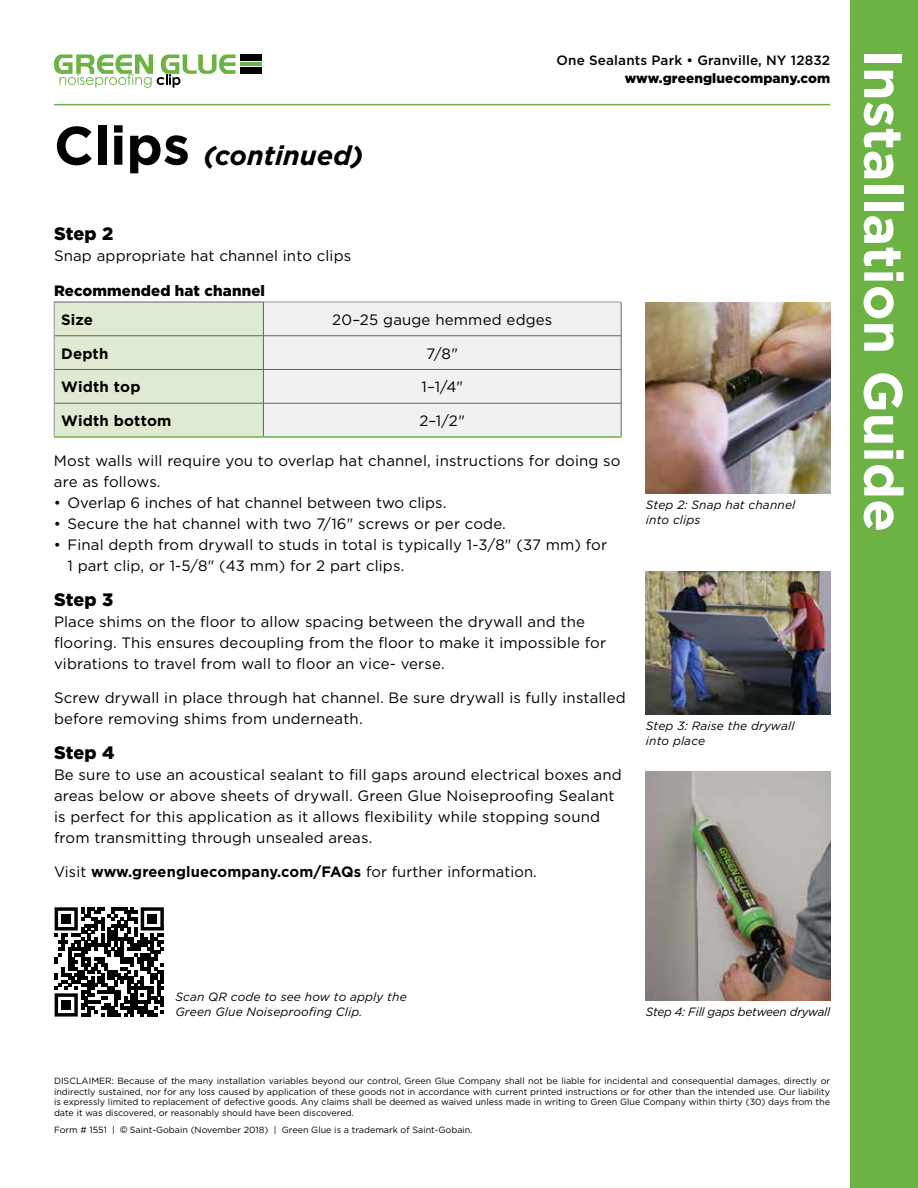
<style>
.page{position:relative;width:918px;height:1188px;background:#fff}
.page>*{position:absolute;margin:0;border:0;box-sizing:border-box;transform-origin:0 0}
.t1{font:700 54px "Gotham";color:#fff}
.t2{font:italic 700 27px "Gotham";color:#000}
.t3{font:900 18px "Gotham";color:#000}
.t4{font:15px/21px "Gotham";letter-spacing:.01em;color:#000}
.t5{font:700 15px "Gotham";letter-spacing:.01em;color:#000}
.t6{font:900 15px "Gotham";letter-spacing:.01em;color:#000}
.t7{font:500 13.5px "Gotham";letter-spacing:.01em;color:#000}
.t8{font:900 13.5px "Gotham";letter-spacing:.01em;color:#000}
.t9{font:italic 12px/15px "Gotham";letter-spacing:.01em;color:#000}
.t10{font:italic 12px "Gotham";letter-spacing:-.02em;color:#000}
.t11{font:9px/10.5px "Gotham";color:#000;text-align:justify}
.s1{font-style:normal;font-size:54px}
.s2{font-weight:400}
.s3{font-family:"Century Gothic"}
</style>
<div class="page">
<img style="left:646px;top:302px;width:184px;height:191px">
<svg style="left:55px;top:907px;width:109px;height:110px"></svg>
<div style="left:61px;top:914px;width:10px;height:10px;background:#000"></div>
<div style="left:147px;top:914px;width:10px;height:10px;background:#000"></div>
<div style="left:61px;top:1000px;width:10px;height:10px;background:#000"></div>
<img style="left:646px;top:571px;width:184px;height:144px">
<img style="left:646px;top:772px;width:184px;height:229px">
<div style="left:850px;top:0;width:68px;height:1188px;background:#6db244"></div>
<hr style="left:54px;top:104px;width:776px;height:1px;background:#6db244">
<hr style="left:240px;top:62px;width:22px;height:4px;background:#6db244">
<div style="left:240px;top:54px;width:22px;height:7px;background:#000"></div>
<div style="left:240px;top:67px;width:22px;height:7px;background:#000"></div>
<svg style="left:54px;top:54px;width:182px;height:34px"></svg>
<div style="left:55px;top:303px;width:208px;height:133px;background:#deead2"></div>
<div style="left:264px;top:303px;width:357px;height:133px;background:#f1f1f2"></div>
<hr style="left:54px;top:403px;width:209px;height:1px;background:#636466">
<hr style="left:263px;top:403px;width:358px;height:1px;background:#636466">
<hr style="left:263px;top:403px;width:1px;height:33px;background:#636466">
<hr style="left:621px;top:403px;width:1px;height:33px;background:#636466">
<hr style="left:54px;top:403px;width:1px;height:33px;background:#939598">
<hr style="left:54px;top:436px;width:209px;height:2px;background:#6db244">
<hr style="left:263px;top:436px;width:358px;height:2px;background:#6db244">
<hr style="left:54px;top:302px;width:1px;height:34px;background:#939598">
<hr style="left:263px;top:335px;width:358px;height:1px;background:#636466">
<hr style="left:54px;top:302px;width:210px;height:1px;background:#636466">
<hr style="left:621px;top:302px;width:1px;height:34px;background:#636466">
<hr style="left:621px;top:336px;width:1px;height:33px;background:#636466">
<hr style="left:621px;top:370px;width:1px;height:33px;background:#636466">
<hr style="left:54px;top:335px;width:209px;height:1px;background:#636466">
<hr style="left:54px;top:336px;width:1px;height:33px;background:#939598">
<hr style="left:54px;top:369px;width:209px;height:1px;background:#636466">
<hr style="left:263px;top:370px;width:1px;height:33px;background:#636466">
<hr style="left:54px;top:369px;width:1px;height:34px;background:#939598">
<hr style="left:264px;top:302px;width:357px;height:1px;background:#939598">
<hr style="left:263px;top:302px;width:1px;height:34px;background:#636466">
<hr style="left:263px;top:336px;width:1px;height:33px;background:#636466">
<hr style="left:263px;top:369px;width:358px;height:1px;background:#636466">
<p class="t7" style="left:557px;top:51px;width:275px">One Sealants Park • Granville, NY 12832</p>
<h1 class="t1" style="left:919px;top:49px;width:485px;rotate:90deg">Installation Guide</h1>
<p class="t8" style="left:625px;top:69px;width:207px">www.greengluecompany.com</p>
<h2 class="t2" style="left:54px;top:137px;width:311px"><span class="s1">Clips</span> (continued)</h2>
<p class="t3" style="left:54px;top:221px;width:61px">Step 2</p>
<p class="t4" style="left:54px;top:245px;width:299px">Snap appropriate hat channel into clips</p>
<p class="t6" style="left:54px;top:280px;width:213px">Recommended hat channel</p>
<p class="t5" style="left:61px;top:310px;width:34px">Size</p>
<p class="t4" style="left:332px;top:309px;width:222px">20–25 gauge hemmed edges</p>
<p class="t5" style="left:61px;top:343px;width:49px">Depth</p>
<p class="t4" style="left:426px;top:342px;width:33px">7/8"</p>
<p class="t5" style="left:61px;top:377px;width:81px">Width top</p>
<p class="t4" style="left:421px;top:376px;width:43px">1–1/4"</p>
<p class="t5" style="left:61px;top:411px;width:112px">Width bottom</p>
<p class="t4" style="left:420px;top:410px;width:47px">2–1/2"</p>
<p class="t4" style="left:54px;top:450px;width:568px">Most walls will require you to overlap hat channel, instructions for doing so are as follows.</p>
<p class="t4" style="left:54px;top:492px;width:394px">• Overlap 6 inches of hat channel between two clips.</p>
<p class="t4" style="left:54px;top:513px;width:453px">• Secure the hat channel with two 7/16" screws or per code.</p>
<p class="t4" style="left:67px;top:534px;width:541px;text-indent:-14px">• Final depth from drywall to studs in total is typically 1-3/8" (37 mm) for<br>1 part clip, or 1-5/8" (43 mm) for 2 part clips.</p>
<p class="t3" style="left:54px;top:587px;width:61px">Step 3</p>
<p class="t4" style="left:54px;top:611px;width:554px">Place shims on the floor to allow spacing between the drywall and the flooring. This ensures decoupling from the floor to make it impossible for vibrations to travel from wall to floor an vice- verse.</p>
<p class="t4" style="left:54px;top:687px;width:573px">Screw drywall in place through hat channel. Be sure drywall is fully installed before removing shims from underneath.</p>
<p class="t3" style="left:54px;top:740px;width:62px">Step 4</p>
<p class="t4" style="left:54px;top:764px;width:569px">Be sure to use an acoustical sealant to fill gaps around electrical boxes and areas below or above sheets of drywall. Green Glue Noiseproofing Sealant is perfect for this application as it allows flexibility while stopping sound from transmitting through unsealed areas.</p>
<p class="t5" style="left:54px;top:862px;width:484px"><span class="s2">Visit</span> www.greengluecompany.com/FAQs <span class="s2">for further information.</span></p>
<p class="t9" style="left:646px;top:497px;width:151px">Step 2: Snap hat channel into clips</p>
<p class="t9" style="left:646px;top:718px;width:150px">Step 3: Raise the drywall into place</p>
<p class="t9" style="left:175px;top:989px;width:233px">Scan QR code to see how to apply the<br>Green Glue Noiseproofing Clip.</p>
<p class="t10" style="left:646px;top:1004px;width:186px">Step 4: Fill gaps between drywall</p>
<p class="t11" style="left:54px;top:1076px;width:778px">DISCLAIMER: Because of the many installation variables beyond our control, Green Glue Company shall not be liable for incidental and consequential damages, directly or indirectly sustained, nor for any loss caused by application of these goods not in accordance with current printed instructions or for other than the intended use. Our liability is expressly limited to replacement of defective goods. Any claims shall be deemed as waived unless made in writing to Green Glue Company within thirty (30) days from the date it was discovered, or reasonably should have been discovered.</p>
<p class="t11" style="left:54px;top:1124px;width:420px">Form # 1551 | <span class="s3">©</span> Saint-Gobain (November 2018) | Green Glue is a trademark of Saint-Gobain.</p>
</div>
